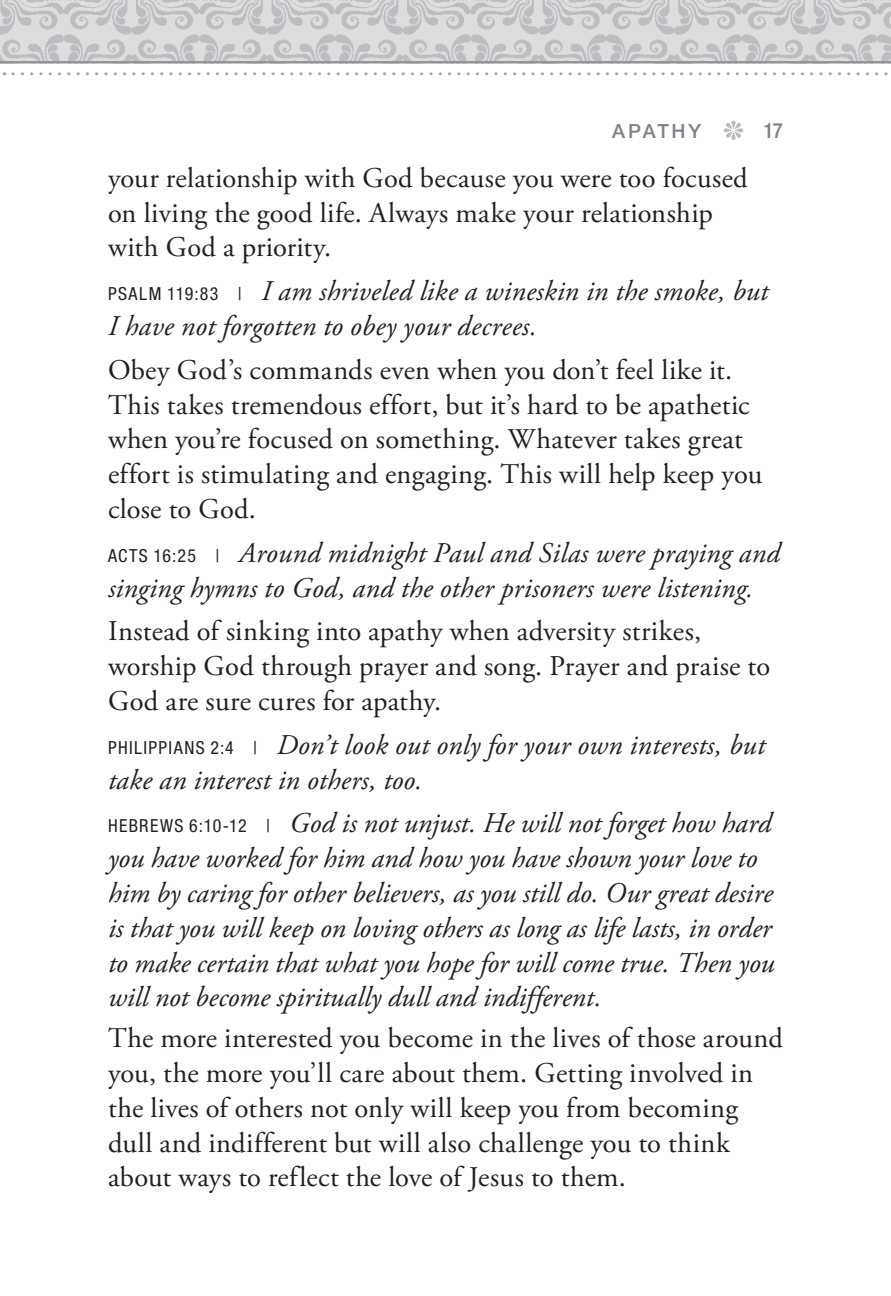
<style>
.page{position:relative;width:891px;height:1296px;background:#fff}
.page>*{position:absolute;margin:0;border:0;box-sizing:border-box;transform-origin:0 0}
.t1{font:28.5px/34.8px "Adobe Garamond Pro";letter-spacing:.01em;color:#231f20}
.t2{font:italic 28.5px/34.8px "Adobe Garamond Pro";letter-spacing:.005em;color:#231f20}
.t3{font:500 condensed 21px "Helvetica Neue";color:#808285}
.t4{font:500 19.5px "Helvetica Neue";color:#808285}
.s1{font-family:"Helvetica Neue";font-style:normal;font-stretch:condensed;font-size:18px}
</style>
<div class="page">
<svg style="left:13px;top:72px;width:875px;height:3px"></svg>
<img style="left:0;top:0;width:891px;height:61px">
<hr style="left:0;top:61px;width:891px;height:2px;background:#939598">
<svg style="left:724px;top:121px;width:19px;height:19px"></svg>
<p class="t4" style="left:612px;top:120px;width:90px">APATH Y</p>
<p class="t3" style="left:763px;top:118px;width:21px">17</p>
<p class="t1" style="left:108px;top:161px;width:641px">your relationship with God because you were too focused on living the good life. Always make your relationship with God a priority.</p>
<p class="t2" style="left:108px;top:275px;width:662px"><span class="s1">PSALM 119:83 |</span> I am shriveled like a wineskin in the smoke, but<br>I have not forgotten to obey your decrees.</p>
<p class="t1" style="left:108px;top:353px;width:656px">Obey God’s commands even when you don’t feel like it.<br>This takes tremendous effort, but it’s hard to be apathetic when you’re focused on something. Whatever takes great effort is stimulating and engaging. This will help keep you close to God.</p>
<p class="t2" style="left:108px;top:536px;width:673px"><span class="s1">ACTS 16:25 |</span> Around midnight Paul and Silas were praying and singing hymns to God, and the other prisoners were listening.</p>
<p class="t1" style="left:108px;top:615px;width:664px">Instead of sinking into apathy when adversity strikes, worship God through prayer and song. Prayer and praise to<br>God are sure cures for apathy.</p>
<p class="t2" style="left:108px;top:728px;width:659px"><span class="s1">PH ILIPP IANS 2:4 |</span> Don’t look out only for your own interests, but take an interest in others, too.</p>
<p class="t2" style="left:108px;top:807px;width:668px"><span class="s1">HEBREWS 6:10-12 |</span> God is not unjust. He will not forget how hard you have worked for him and how you have shown your love to him by caring for other believers, as you still do. Our great desire is that you will keep on loving others as long as life lasts, in order to make certain that what you hope for will come true. Then you will not become spiritually dull and indifferent.</p>
<p class="t1" style="left:108px;top:1022px;width:676px">The more interested you become in the lives of those around you, the more you’ll care about them. Getting involved in the lives of others not only will keep you from becoming dull and indifferent but will also challenge you to think about ways to reflect the love of Jesus to them.</p>
</div>
